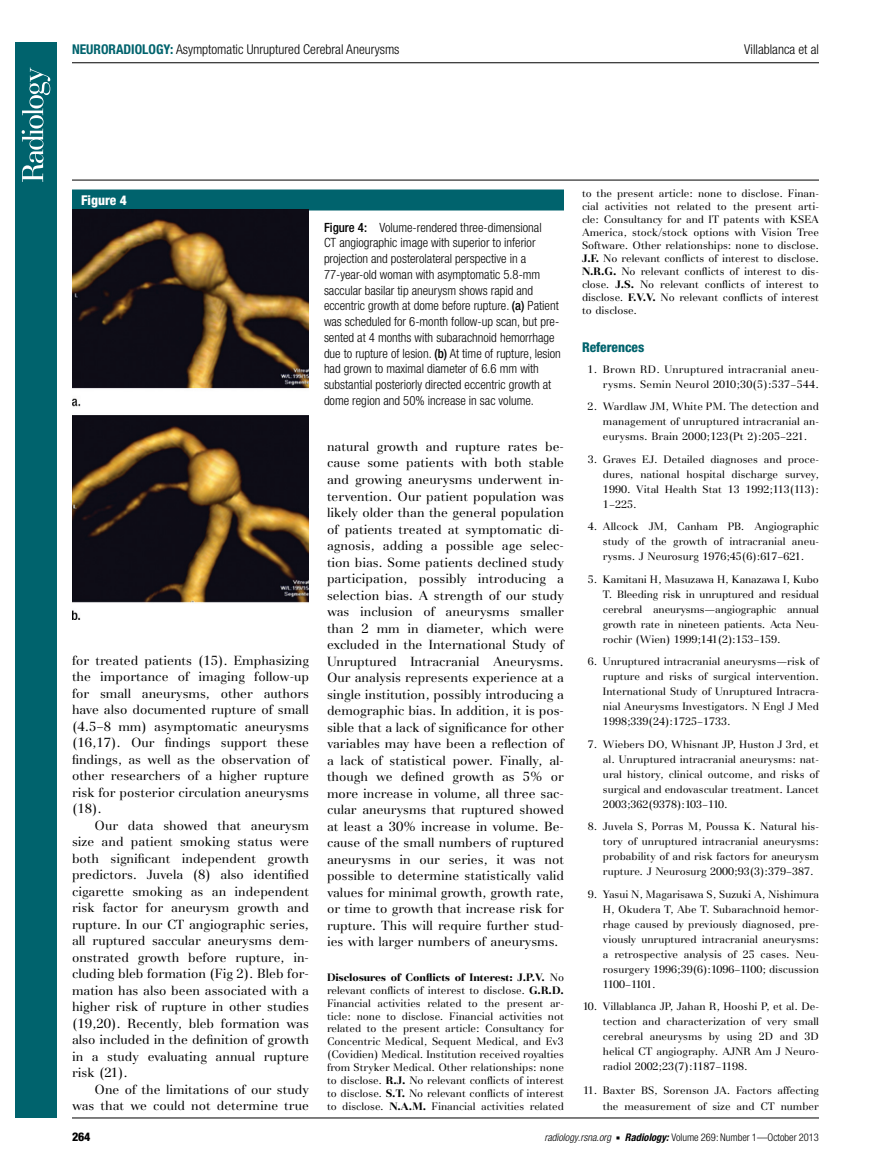
<style>
.page{position:relative;width:891px;height:1175px;background:#fff}
.page>*{position:absolute;margin:0;border:0;box-sizing:border-box;transform-origin:0 0}
.t1{font:300 condensed 13.5px "Helvetica Neue";color:#000}
.t2{font:800 condensed 13.5px "Helvetica Neue";color:#00636d}
.t3{font:800 condensed 13.5px "Helvetica Neue";color:#fff}
.t4{font:13.2px/16.5px "AT Basilia";color:#000;text-align:justify}
.t5{font:300 condensed 12.75px/15.8px "Helvetica Neue";color:#000}
.t6{font:800 condensed 12px "Helvetica Neue";color:#000}
.t7{font:10.8px/15px "AT Basilia";color:#000;text-align:justify}
.t8{font:10.8px/15px "AT Basilia";letter-spacing:.02em;color:#000;text-align:right}
.t9{font:300 condensed 10.5px "Helvetica Neue";color:#000}
.s1{font-weight:700;color:#00636d}
.s2{font-weight:500}
.s3{font-weight:700}
.s4{font-style:italic}
.s5{font-family:"Universal Newswith Comm Pi";font-weight:400;font-stretch:normal;font-size:6px}
.s6{font-weight:700;font-style:italic}
</style>
<div class="page">
<hr style="left:72px;top:180px;width:747px;height:1px;background:#000">
<hr style="left:72px;top:1117px;width:747px;height:1px;background:#000">
<hr style="left:72px;top:62px;width:747px;height:1px;background:#000">
<div style="left:72px;top:189px;width:492px;height:21px;background:#00636d"></div>
<img style="left:72px;top:210px;width:237px;height:409px">
<div style="left:15px;top:42px;width:42px;height:1075px;background:#00636d"></div>
<svg style="left:22px;top:68px;width:28px;height:114px"></svg>
<p class="t1" style="left:72px;top:41px;width:329px"><span class="s1">NEURORADIOLOGY:</span> Asymptomatic Unruptured Cerebral Aneurysms</p>
<p class="t1" style="left:744px;top:41px;width:76px">Villablanca et al</p>
<p class="t3" style="left:81px;top:191px;width:47px">Figure 4</p>
<p class="t4" style="left:72px;top:652px;width:239px">for treated patients (15). Emphasizing the importance of imaging follow-up for small aneurysms, other authors have also documented rupture of small (4.5–8 mm) asymptomatic aneurysms (16,17). Our findings support these findings, as well as the observation of other researchers of a higher rupture risk for posterior circulation aneurysms (18).</p>
<p class="t4" style="left:72px;top:817px;width:239px;text-indent:23px">Our data showed that aneurysm size and patient smoking status were both significant independent growth predictors. Juvela (8) also identified cigarette smoking as an independent risk factor for aneurysm growth and rupture. In our CT angiographic series, all ruptured saccular aneurysms dem&shy;onstrated growth before rupture, in&shy;cluding bleb formation (Fig 2). Bleb for&shy;mation has also been associated with a higher risk of rupture in other studies (19,20). Recently, bleb formation was also included in the definition of growth in a study evaluating annual rupture risk (21).</p>
<p class="t4" style="left:72px;top:1081px;width:239px;text-align:right">One of the limitations of our study was that we could not determine true</p>
<p class="t5" style="left:324px;top:219px;width:238px"><span class="s2">Figure 4:</span> Volume-rendered three-dimensional<br>CT angiographic image with superior to inferior projection and posterolateral perspective in a 77-year-old woman with asymptomatic 5.8-mm saccular basilar tip aneurysm shows rapid and eccentric growth at dome before rupture. <span class="s2">(a)</span> Patient was scheduled for 6-month follow-up scan, but pre&shy;sented at 4 months with subarachnoid hemorrhage due to rupture of lesion. <span class="s2">(b)</span> At time of rupture, lesion had grown to maximal diameter of 6.6 mm with substantial posteriorly directed eccentric growth at dome region and 50% increase in sac volume.</p>
<p class="t4" style="left:327px;top:438px;width:239px">natural growth and rupture rates be&shy;cause some patients with both stable and growing aneurysms underwent in&shy;tervention. Our patient population was likely older than the general population of patients treated at symptomatic di&shy;agnosis, adding a possible age selec&shy;tion bias. Some patients declined study participation, possibly introducing a selection bias. A strength of our study was inclusion of aneurysms smaller than 2 mm in diameter, which were excluded in the International Study of Unruptured Intracranial Aneurysms.<br>Our analysis represents experience at a single institution, possibly introducing a demographic bias. In addition, it is pos&shy;sible that a lack of significance for other variables may have been a reflection of a lack of statistical power. Finally, al&shy;though we defined growth as 5% or more increase in volume, all three sac&shy;cular aneurysms that ruptured showed at least a 30% increase in volume. Be&shy;cause of the small numbers of ruptured aneurysms in our series, it was not possible to determine statistically valid values for minimal growth, growth rate, or time to growth that increase risk for rupture. This will require further stud&shy;ies with larger numbers of aneurysms.</p>
<p class="t7" style="left:327px;top:970px;width:239px;line-height:12.9px"><span class="s3">Disclosures of Conflicts of Interest: J.P.V.</span> No relevant conflicts of interest to disclose. <span class="s3">G.R.D.<br></span>Financial activities related to the present ar&shy;ticle: none to disclose. Financial activities not related to the present article: Consultancy for Concentric Medical, Sequent Medical, and Ev3 (Covidien) Medical. Institution received royalties from Stryker Medical. Other relationships: none to disclose. <span class="s3">R.J.</span> No relevant conflicts of interest to disclose. <span class="s3">S.T.</span> No relevant conflicts of interest to disclose. <span class="s3">N.A.M.</span> Financial activities related</p>
<p class="t7" style="left:582px;top:187px;width:239px;line-height:12.9px">to the present article: none to disclose. Finan&shy;cial activities not related to the present arti&shy;cle: Consultancy for and IT patents with KSEA America, stock/stock options with Vision Tree Software. Other relationships: none to disclose.<br><span class="s3">J.F.</span> No relevant conflicts of interest to disclose.<br><span class="s3">N.R.G.</span> No relevant conflicts of interest to dis&shy;close. <span class="s3">J.S.</span> No relevant conflicts of interest to disclose. <span class="s3">F.V.V.</span> No relevant conflicts of interest to disclose.</p>
<p class="t2" style="left:582px;top:338px;width:64px">References</p>
<p class="t8" style="left:588px;top:361px;width:233px">1. Brown RD. Unruptured intracranial aneu&shy;rysms. Semin Neurol 2010;30(5):537–544.</p>
<p class="t7" style="left:603px;top:399px;width:218px;text-indent:-15px">2. Wardlaw JM, White PM. The detection and management of unruptured intracranial an&shy;eurysms. Brain 2000;123(Pt 2):205–221.</p>
<p class="t7" style="left:603px;top:451px;width:218px;text-indent:-15px">3. Graves EJ. Detailed diagnoses and proce&shy;dures, national hospital discharge survey, 1990. Vital Health Stat 13 1992;113(113):<br>1–225.</p>
<p class="t7" style="left:603px;top:519px;width:217px;text-indent:-15px">4. Allcock JM, Canham PB. Angiographic study of the growth of intracranial aneu&shy;rysms. J Neurosurg 1976;45(6):617–621.</p>
<p class="t7" style="left:603px;top:571px;width:218px;text-indent:-15px">5. Kamitani H, Masuzawa H, Kanazawa I, Kubo T. Bleeding risk in unruptured and residual cerebral aneurysms—angiographic annual growth rate in nineteen patients. Acta Neu&shy;rochir (Wien) 1999;141(2):153–159.</p>
<p class="t7" style="left:603px;top:654px;width:218px;text-indent:-15px">6. Unruptured intracranial aneurysms—risk of rupture and risks of surgical intervention.<br>International Study of Unruptured Intracra&shy;nial Aneurysms Investigators. N Engl J Med 1998;339(24):1725–1733.</p>
<p class="t7" style="left:603px;top:736px;width:218px;text-indent:-15px">7. Wiebers DO, Whisnant JP, Huston J 3rd, et al. Unruptured intracranial aneurysms: nat&shy;ural history, clinical outcome, and risks of surgical and endovascular treatment. Lancet 2003;362(9378):103–110.</p>
<p class="t7" style="left:603px;top:819px;width:218px;text-indent:-15px">8. Juvela S, Porras M, Poussa K. Natural his&shy;tory of unruptured intracranial aneurysms: probability of and risk factors for aneurysm rupture. J Neurosurg 2000;93(3):379–387.</p>
<p class="t7" style="left:603px;top:886px;width:218px;text-indent:-15px">9. Yasui N, Magarisawa S, Suzuki A, Nishimura H, Okudera T, Abe T. Subarachnoid hemor&shy;rhage caused by previously diagnosed, pre&shy;viously unruptured intracranial aneurysms: a retrospective analysis of 25 cases. Neu&shy;rosurgery 1996;39(6):1096–1100; discussion 1100–1101.</p>
<p class="t7" style="left:603px;top:999px;width:218px;text-indent:-20px">10. Villablanca JP, Jahan R, Hooshi P, et al. De&shy;tection and characterization of very small cerebral aneurysms by using 2D and 3D helical CT angiography. AJNR Am J Neuro&shy;radiol 2002;23(7):1187–1198.</p>
<p class="t7" style="left:583px;top:1083px;width:237px;text-align:right">11. Baxter BS, Sorenson JA. Factors affecting the measurement of size and CT number</p>
<p class="t6" style="left:72px;top:1128px;width:20px">264</p>
<p class="t9" style="left:545px;top:1130px;width:276px"><span class="s4">radiology.rsna.org</span> <span class="s5">n</span> <span class="s6">Radiology:</span> Volume 269: Number 1—October 2013</p>
</div>
